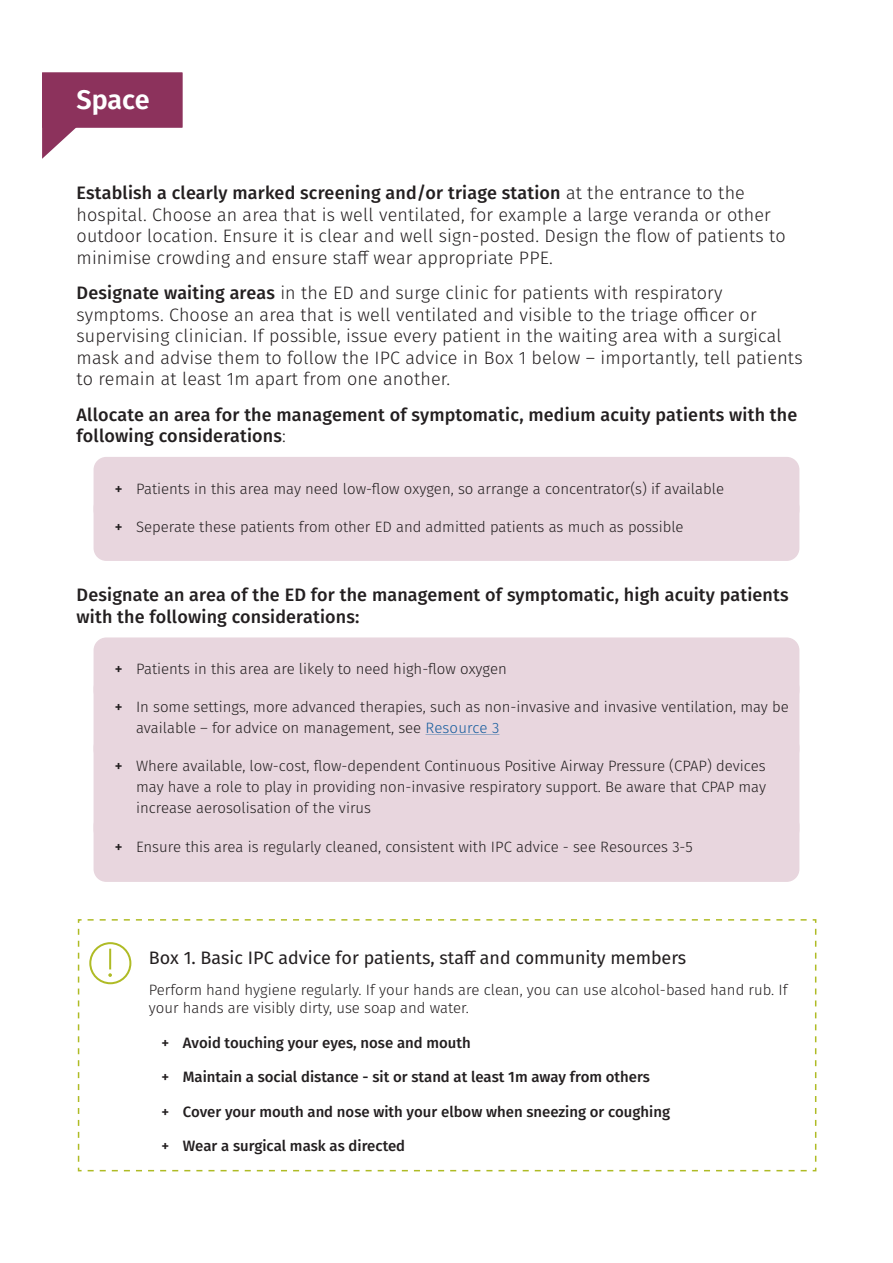
<style>
.page{position:relative;width:893px;height:1263px;background:#fff}
.page>*{position:absolute;margin:0;border:0;box-sizing:border-box;transform-origin:0 0}
.Section_Heading{font:600 27px "Fira Sans";letter-spacing:-.005em;color:#fff}
.Intro{font:300 18px/21.6px "Fira Sans";letter-spacing:.01em;color:#231f20}
.Intro-2{font:500 18px/21.6px "Fira Sans";letter-spacing:.01em;color:#231f20}
.Body{font:18px "Fira Sans";color:#231f20}
.Body-2{font:300 15px/21px "Fira Sans";color:#231f20}
.t1{font:500 15px "Fira Sans";color:#231f20}
.s1{font-weight:500}
.s2{font-weight:300}
.s3{color:#175d9e}
</style>
<div class="page">
<div style="left:94px;top:457px;width:705px;height:66px;background:#e8d6de;border-radius:13px"></div>
<div style="left:94px;top:495px;width:705px;height:66px;background:#e8d6de;border-radius:13px"></div>
<div style="left:94px;top:637px;width:705px;height:66px;background:#e8d6de;border-radius:13px"></div>
<div style="left:94px;top:675px;width:705px;height:87px;background:#e8d6de;border-radius:13px"></div>
<div style="left:94px;top:734px;width:705px;height:108px;background:#e8d6de;border-radius:13px"></div>
<div style="left:94px;top:813px;width:705px;height:69px;background:#e8d6de;border-radius:13px"></div>
<svg style="left:42px;top:73px;width:140px;height:86px"></svg>
<div style="left:77px;top:83px;width:84px;height:31px;background:#8c325c"></div>
<svg style="left:77px;top:919px;width:740px;height:253px"></svg>
<div style="left:89px;top:942px;width:42px;height:42px;border:2px solid #afbb25;border-radius:50%"></div>
<hr style="left:109px;top:949px;width:2px;height:20px;background:#afbb25">
<svg style="left:108px;top:973px;width:4px;height:4px"></svg>
<p class="Section_Heading" style="left:77px;top:77px;width:75px">Space</p>
<p class="Intro" style="left:77px;top:182px;width:711px"><span class="s1">Establish a clearly marked screening and/or triage station</span> at the entrance to the hospital. Choose an area that is well ventilated, for example a large veranda or other outdoor location. Ensure it is clear and well sign-posted. Design the flow of patients to minimise crowding and ensure staff wear appropriate PPE.</p>
<p class="Intro" style="left:77px;top:282px;width:727px"><span class="s1">Designate waiting areas</span> in the ED and surge clinic for patients with respiratory symptoms. Choose an area that is well ventilated and visible to the triage officer or supervising clinician. If possible, issue every patient in the waiting area with a surgical mask and advise them to follow the IPC advice in Box 1 below – importantly, tell patients to remain at least 1m apart from one another.</p>
<p class="Intro-2" style="left:77px;top:403px;width:722px">Allocate an area for the management of symptomatic, medium acuity patients with the following considerations<span class="s2">:</span></p>
<p class="Body-2" style="left:115px;top:478px;width:611px"><span class="s1">+</span> Patients in this area may need low-flow oxygen, so arrange a concentrator(s) if available</p>
<p class="Body-2" style="left:115px;top:516px;width:570px"><span class="s1">+</span> Seperate these patients from other ED and admitted patients as much as possible</p>
<p class="Intro-2" style="left:77px;top:583px;width:713px">Designate an area of the ED for the management of symptomatic, high acuity patients with the following considerations:</p>
<p class="Body-2" style="left:115px;top:658px;width:394px"><span class="s1">+</span> Patients in this area are likely to need high-flow oxygen</p>
<p class="Body-2" style="left:136px;top:696px;width:654px;text-indent:-21px"><span class="s1">+</span> In some settings, more advanced therapies, such as non-invasive and invasive ventilation, may be available – for advice on management, see <span class="s3">Resource 3</span></p>
<p class="Body-2" style="left:136px;top:755px;width:631px;text-align:justify;text-indent:-21px"><span class="s1">+</span> Where available, low-cost, flow-dependent Continuous Positive Airway Pressure (CPAP) devices may have a role to play in providing non-invasive respiratory support. Be aware that CPAP may increase aerosolisation of the virus</p>
<p class="Body-2" style="left:115px;top:836px;width:579px"><span class="s1">+</span> Ensure this area is regularly cleaned, consistent with IPC advice - see Resources 3-5</p>
<p class="Body" style="left:149px;top:944px;width:539px">Box 1. Basic IPC advice for patients, staff and community members</p>
<p class="Body-2" style="left:149px;top:981px;width:640px;line-height:18px">Perform hand hygiene regularly. If your hands are clean, you can use alcohol-based hand rub. If your hands are visibly dirty, use soap and water.</p>
<p class="t1" style="left:162px;top:1031px;width:311px">+ Avoid touching your eyes, nose and mouth</p>
<p class="t1" style="left:162px;top:1065px;width:490px">+ Maintain a social distance - sit or stand at least 1m away from others</p>
<p class="t1" style="left:162px;top:1100px;width:510px">+ Cover your mouth and nose with your elbow when sneezing or coughing</p>
<p class="t1" style="left:162px;top:1134px;width:245px">+ Wear a surgical mask as directed</p>
</div>
